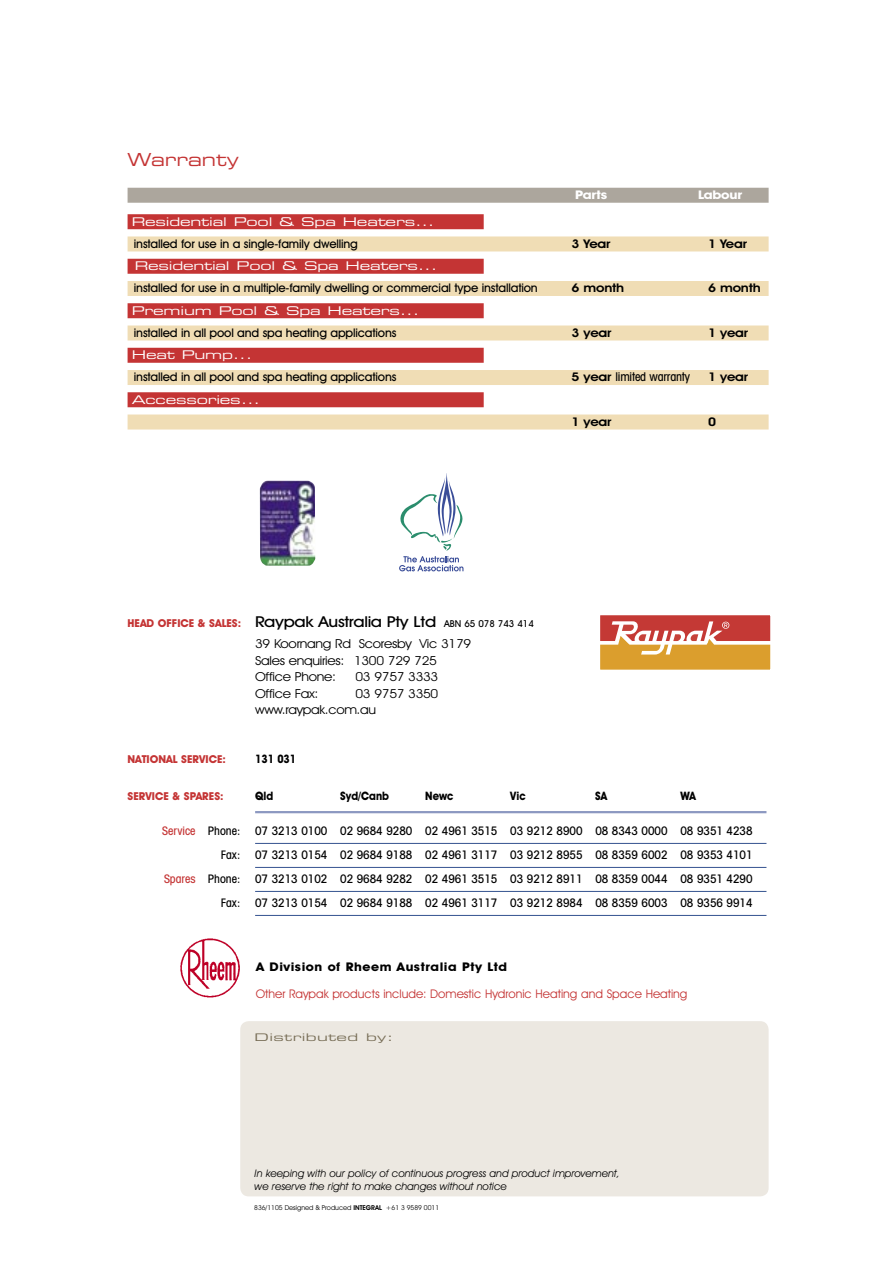
<style>
.page{position:relative;width:893px;height:1263px;background:#fff}
.page>*{position:absolute;margin:0;border:0;box-sizing:border-box;transform-origin:0 0}
.temp_sub{font:18px "Eurostile Extended Two";color:#c43434}
.t1{font:500 15.15px "Avant Garde IT Cby BT";letter-spacing:-.02em;color:#000;scale:1.15 1}
.t2{font:12.45px "Avant Garde IT Cby BT";letter-spacing:-.02em;color:#000;scale:1.1 1}
.warranty_table{font:500 12px "Avant Garde IT Cby BT";letter-spacing:-.015em;color:#000}
.t3{font:12px "Eurostile Extended Two";letter-spacing:-.015em;color:#fff;scale:1.15 1}
.t4{font:12px "Avant Garde IT Cby BT";color:#c43434}
.warranty_table-2{font:600 12px "Avant Garde IT Cby BT";letter-spacing:-.015em;color:#000;scale:1.15 1}
.t5{font:700 12px "Avant Garde IT Cby BT";letter-spacing:.04em;color:#000;scale:1.1 1}
.warranty_table-3{font:500 condensed 12px "Avant Garde IT Cby BT";letter-spacing:-.015em;color:#000}
.t6{font:700 12px "Avant Garde IT Cby BT";letter-spacing:-.015em;color:#fff;scale:1.15 1}
.t7{font:500 condensed 11.7px "Avant Garde IT Cby BT";color:#000}
.t8{font:700 11.7px "Avant Garde IT Cby BT";color:#000;scale:.9 1}
.t9{font:500 condensed 11.7px "Avant Garde IT Cby BT";color:#c43434}
.t10{font:700 10.95px "Avant Garde IT Cby BT";color:#c43434}
.t11{font:italic 10.5px/12.6px "Avant Garde IT Cby BT";color:#000}
.t12{font:10.5px "Eurostile Extended Two";letter-spacing:.025em;color:#776d56;scale:1.3 1}
.t13{font:6.75px "Avant Garde IT Cby BT";color:#000}
.s1{font-weight:600;font-stretch:normal}
.s2{font-weight:700;font-size:10.95px;color:#c43434}
.s3{font-size:9.6px}
.s4{color:#000}
.s5{font-weight:600}
</style>
<div class="page">
<div style="left:128px;top:188px;width:641px;height:15px;background:#aca69d"></div>
<div style="left:128px;top:214px;width:356px;height:15px;background:#c43434"></div>
<div style="left:128px;top:236px;width:641px;height:15px;background:#f0ddb5"></div>
<div style="left:128px;top:259px;width:356px;height:15px;background:#c43434"></div>
<div style="left:128px;top:281px;width:641px;height:15px;background:#f0ddb5"></div>
<div style="left:128px;top:303px;width:356px;height:15px;background:#c43434"></div>
<div style="left:128px;top:325px;width:641px;height:15px;background:#f0ddb5"></div>
<div style="left:128px;top:348px;width:356px;height:15px;background:#c43434"></div>
<div style="left:128px;top:370px;width:641px;height:15px;background:#f0ddb5"></div>
<div style="left:128px;top:392px;width:356px;height:15px;background:#c43434"></div>
<div style="left:128px;top:414px;width:641px;height:15px;background:#f0ddb5"></div>
<div style="left:240px;top:1021px;width:529px;height:175px;background:#ece8e1"></div>
<img style="left:180px;top:938px;width:60px;height:60px">
<div style="left:599px;top:614px;width:172px;height:28px;background:#c43935"></div>
<div style="left:598px;top:613px;width:174px;height:30px;border:2px solid #fff"></div>
<svg style="left:598px;top:621px;width:174px;height:49px"></svg>
<hr style="left:255px;top:811px;width:511px;height:2px;background:#8c98c1">
<hr style="left:255px;top:843px;width:511px;height:1px;background:#33528f">
<hr style="left:255px;top:867px;width:511px;height:1px;background:#33528f">
<hr style="left:255px;top:891px;width:511px;height:1px;background:#33528f">
<hr style="left:255px;top:915px;width:511px;height:1px;background:#33528f">
<svg style="left:399px;top:473px;width:64px;height:98px"></svg>
<img style="left:260px;top:480px;width:55px;height:86px">
<p class="temp_sub" style="left:128px;top:147px;width:113px">Warranty</p>
<p class="t6" style="left:575px;top:188px;width:29px">Parts</p>
<p class="t6" style="left:698px;top:188px;width:40px">Labour</p>
<p class="t3" style="left:132px;top:213px;width:265px">Residential Pool &amp; Spa Heaters...</p>
<p class="warranty_table" style="left:134px;top:236px;width:226px">installed for use in a single-family dwelling</p>
<p class="warranty_table-2" style="left:572px;top:236px;width:35px">3 Year</p>
<p class="warranty_table-2" style="left:708px;top:236px;width:35px">1 Year</p>
<p class="t3" style="left:135px;top:258px;width:265px">Residential Pool &amp; Spa Heaters...</p>
<p class="warranty_table" style="left:134px;top:281px;width:405px">installed for use in a multiple-family dwelling or commercial type installation</p>
<p class="warranty_table-2" style="left:572px;top:281px;width:47px">6 month</p>
<p class="warranty_table-2" style="left:708px;top:281px;width:47px">6 month</p>
<p class="t3" style="left:132px;top:302px;width:251px">Premium Pool &amp; Spa Heaters...</p>
<p class="warranty_table" style="left:134px;top:325px;width:264px">installed in all pool and spa heating applications</p>
<p class="warranty_table-2" style="left:572px;top:325px;width:36px">3 year</p>
<p class="warranty_table-2" style="left:708px;top:325px;width:36px">1 year</p>
<p class="t3" style="left:132px;top:347px;width:106px">Heat Pump...</p>
<p class="warranty_table" style="left:134px;top:370px;width:264px">installed in all pool and spa heating applications</p>
<p class="warranty_table-3" style="left:572px;top:370px;width:120px"><span class="s1">5 year</span> limited warranty</p>
<p class="warranty_table-2" style="left:708px;top:370px;width:36px">1 year</p>
<p class="t3" style="left:132px;top:391px;width:113px">Accessories...</p>
<p class="warranty_table-2" style="left:572px;top:414px;width:36px">1 year</p>
<p class="warranty_table-2" style="left:708px;top:414px;width:8px">0</p>
<p class="t1" style="left:128px;top:612px;width:355px"><span class="s2">HEAD OFFICE &amp; SALES:</span> Raypak Australia Pty Ltd <span class="s3">ABN 65 078 743 414</span></p>
<p class="t2" style="left:255px;top:636px;width:198px">39 Koornang Rd Scoresby Vic 3179</p>
<p class="t2" style="left:255px;top:653px;width:167px">Sales enquiries: 1300 729 725</p>
<p class="t2" style="left:255px;top:669px;width:75px">Office Phone:</p>
<p class="t2" style="left:355px;top:669px;width:77px">03 9757 3333</p>
<p class="t2" style="left:255px;top:685px;width:59px">Office Fax:</p>
<p class="t2" style="left:355px;top:685px;width:77px">03 9757 3350</p>
<p class="t2" style="left:255px;top:702px;width:112px">www.raypak.com.au</p>
<p class="t10" style="left:128px;top:753px;width:100px">NATIONAL SERVICE:</p>
<p class="t8" style="left:255px;top:752px;width:47px">131 031</p>
<p class="t10" style="left:128px;top:790px;width:98px">SERVICE &amp; SPARES:</p>
<p class="t8" style="left:255px;top:789px;width:22px">Qld</p>
<p class="t8" style="left:340px;top:789px;width:56px">Syd/Canb</p>
<p class="t8" style="left:425px;top:789px;width:33px">Newc</p>
<p class="t8" style="left:510px;top:789px;width:19px">Vic</p>
<p class="t8" style="left:595px;top:789px;width:15px">SA</p>
<p class="t8" style="left:680px;top:789px;width:19px">WA</p>
<p class="t9" style="left:162px;top:823px;width:79px">Service <span class="s4">Phone:</span></p>
<p class="t7" style="left:255px;top:823px;width:499px">07 3213 0100 02 9684 9280 02 4961 3515 03 9212 8900 08 8343 0000 08 9351 4238</p>
<p class="t7" style="left:221px;top:847px;width:21px">Fax:</p>
<p class="t7" style="left:255px;top:847px;width:499px">07 3213 0154 02 9684 9188 02 4961 3117 03 9212 8955 08 8359 6002 08 9353 4101</p>
<p class="t9" style="left:164px;top:871px;width:78px">Spares <span class="s4">Phone:</span></p>
<p class="t7" style="left:255px;top:871px;width:499px">07 3213 0102 02 9684 9282 02 4961 3515 03 9212 8911 08 8359 0044 08 9351 4290</p>
<p class="t7" style="left:221px;top:895px;width:21px">Fax:</p>
<p class="t7" style="left:255px;top:895px;width:499px">07 3213 0154 02 9684 9188 02 4961 3117 03 9212 8984 08 8359 6003 08 9356 9914</p>
<p class="t5" style="left:256px;top:959px;width:230px">A Division of Rheem Australia Pty Ltd</p>
<p class="t4" style="left:256px;top:987px;width:433px">Other Raypak products include: Domestic Hydronic Heating and Space Heating</p>
<p class="t12" style="left:255px;top:1030px;width:108px">Distributed by:</p>
<p class="t11" style="left:255px;top:1167px;width:367px">In keeping with our policy of continuous progress and product improvement, we reserve the right to make changes without notice</p>
<p class="t13" style="left:254px;top:1203px;width:186px">836/1105 Designed &amp; Produced <span class="s5">INTEGRAL</span> +61 3 9589 0011</p>
</div>
